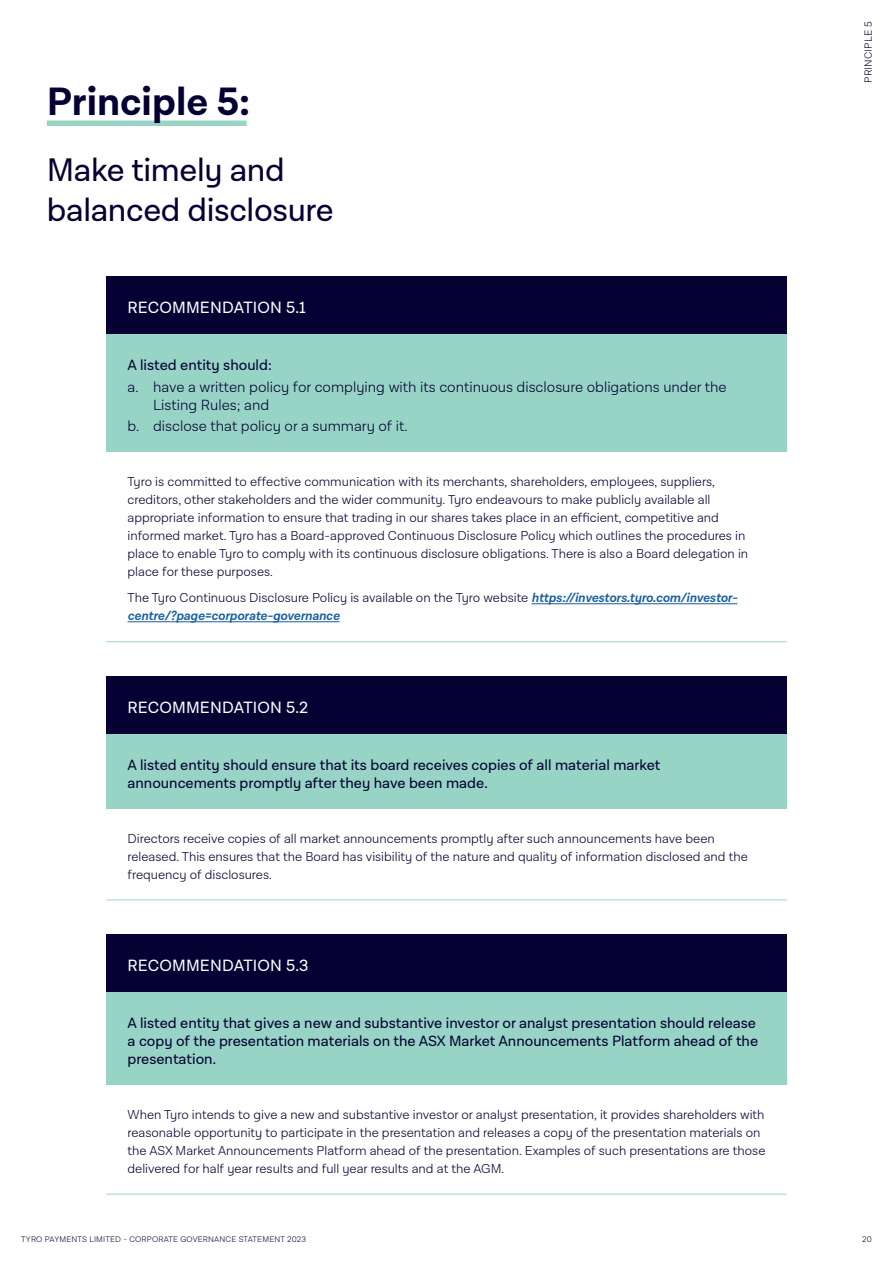
<style>
.page{position:relative;width:893px;height:1263px;background:#fff}
.page>*{position:absolute;margin:0;border:0;box-sizing:border-box;transform-origin:0 0}
._2021-H1{font:700 40.05px "Lota Grotesque Alt 3";color:#050233}
._2021-H1_Alternate{font:33px/40.5px "Lota Grotesque Alt 3";letter-spacing:-.01em;color:#050233}
._2021-H3_WHITE{font:16.5px "Lota Grotesque Alt 3";letter-spacing:.01em;color:#fff}
._2021-table_intro{font:15px/18px "Lota Grotesque Alt 3";color:#050233}
.t1{font:300 15px/18px "Lota Grotesque Alt 3";color:#050233}
._2020_StandardTable{font:300 13.2px/18px "Lota Grotesque Alt 3";color:#050233}
._2020_StandardTable-2{font:italic 600 13.2px/18px "Lota Grotesque Alt 3";color:#175d9e}
.t2{font:300 10.5px "Lota Grotesque Alt 3";letter-spacing:.02em;color:#050233}
.t3{font:300 8.25px "Lota Grotesque Alt 3";letter-spacing:.02em;color:#050233}
.s1{font-weight:300;font-style:normal;color:#050233}
</style>
<div class="page">
<div style="left:106px;top:276px;width:681px;height:59px;background:#050233"></div>
<div style="left:106px;top:335px;width:681px;height:117px;background:#98d4c6"></div>
<hr style="left:106px;top:641px;width:681px;height:1px;background:#98d4c6">
<hr style="left:532px;top:603px;width:205px;height:1px;background:#175d9e">
<hr style="left:128px;top:621px;width:212px;height:1px;background:#175d9e">
<div style="left:106px;top:676px;width:681px;height:58px;background:#050233"></div>
<div style="left:106px;top:734px;width:681px;height:75px;background:#98d4c6"></div>
<hr style="left:106px;top:900px;width:681px;height:1px;background:#98d4c6">
<div style="left:106px;top:934px;width:681px;height:58px;background:#050233"></div>
<div style="left:106px;top:992px;width:681px;height:93px;background:#98d4c6"></div>
<hr style="left:106px;top:1194px;width:681px;height:1px;background:#98d4c6">
<div style="left:47px;top:121px;width:200px;height:5px;background:#98d4c6"></div>
<p class="_2021-H1" style="left:47px;top:78px;width:205px">Principle 5:</p>
<p class="_2021-H1_Alternate" style="left:47px;top:150px;width:288px">Make timely and balanced disclosure</p>
<p class="_2021-H3_WHITE" style="left:128px;top:299px;width:180px">RECOMMENDATION 5.1</p>
<p class="_2021-table_intro" style="left:128px;top:356px;width:146px">A listed entity should:</p>
<p class="t1" style="left:153px;top:378px;width:575px;text-indent:-26px">a. have a written policy for complying with its continuous disclosure obligations under the<br>Listing Rules; and</p>
<p class="t1" style="left:128px;top:417px;width:281px">b. disclose that policy or a summary of it.</p>
<p class="_2020_StandardTable" style="left:128px;top:473px;width:622px">Tyro is committed to effective communication with its merchants, shareholders, employees, suppliers, creditors, other stakeholders and the wider community. Tyro endeavours to make publicly available all appropriate information to ensure that trading in our shares takes place in an efficient, competitive and informed market. Tyro has a Board-approved Continuous Disclosure Policy which outlines the procedures in place to enable Tyro to comply with its continuous disclosure obligations. There is also a Board delegation in place for these purposes.</p>
<p class="_2020_StandardTable-2" style="left:128px;top:589px;width:611px"><span class="s1">The Tyro Continuous Disclosure Policy is available on the Tyro website</span> https://investors.tyro.com/investor&shy;centre/?page=corporate-governance</p>
<p class="_2021-H3_WHITE" style="left:128px;top:698px;width:182px">RECOMMENDATION 5.2</p>
<p class="_2021-table_intro" style="left:128px;top:756px;width:534px">A listed entity should ensure that its board receives copies of all material market announcements promptly after they have been made.</p>
<p class="_2020_StandardTable" style="left:128px;top:829px;width:622px">Directors receive copies of all market announcements promptly after such announcements have been released. This ensures that the Board has visibility of the nature and quality of information disclosed and the frequency of disclosures.</p>
<p class="_2021-H3_WHITE" style="left:128px;top:956px;width:182px">RECOMMENDATION 5.3</p>
<p class="_2021-table_intro" style="left:128px;top:1014px;width:632px">A listed entity that gives a new and substantive investor or analyst presentation should release a copy of the presentation materials on the ASX Market Announcements Platform ahead of the presentation.</p>
<p class="_2020_StandardTable" style="left:128px;top:1105px;width:639px">When Tyro intends to give a new and substantive investor or analyst presentation, it provides shareholders with reasonable opportunity to participate in the presentation and releases a copy of the presentation materials on the ASX Market Announcements Platform ahead of the presentation. Examples of such presentations are those delivered for half year results and full year results and at the AGM.</p>
<p class="t2" style="left:862px;top:83px;width:63px;rotate:-90deg">PRINCIPLE 5</p>
<p class="t3" style="left:21px;top:1234px;width:286px">TYRO PAYMENTS LIMITED - CORPORATE GOVERNANCE STATEMENT 2023</p>
<p class="t3" style="left:862px;top:1234px;width:11px">20</p>
</div>
